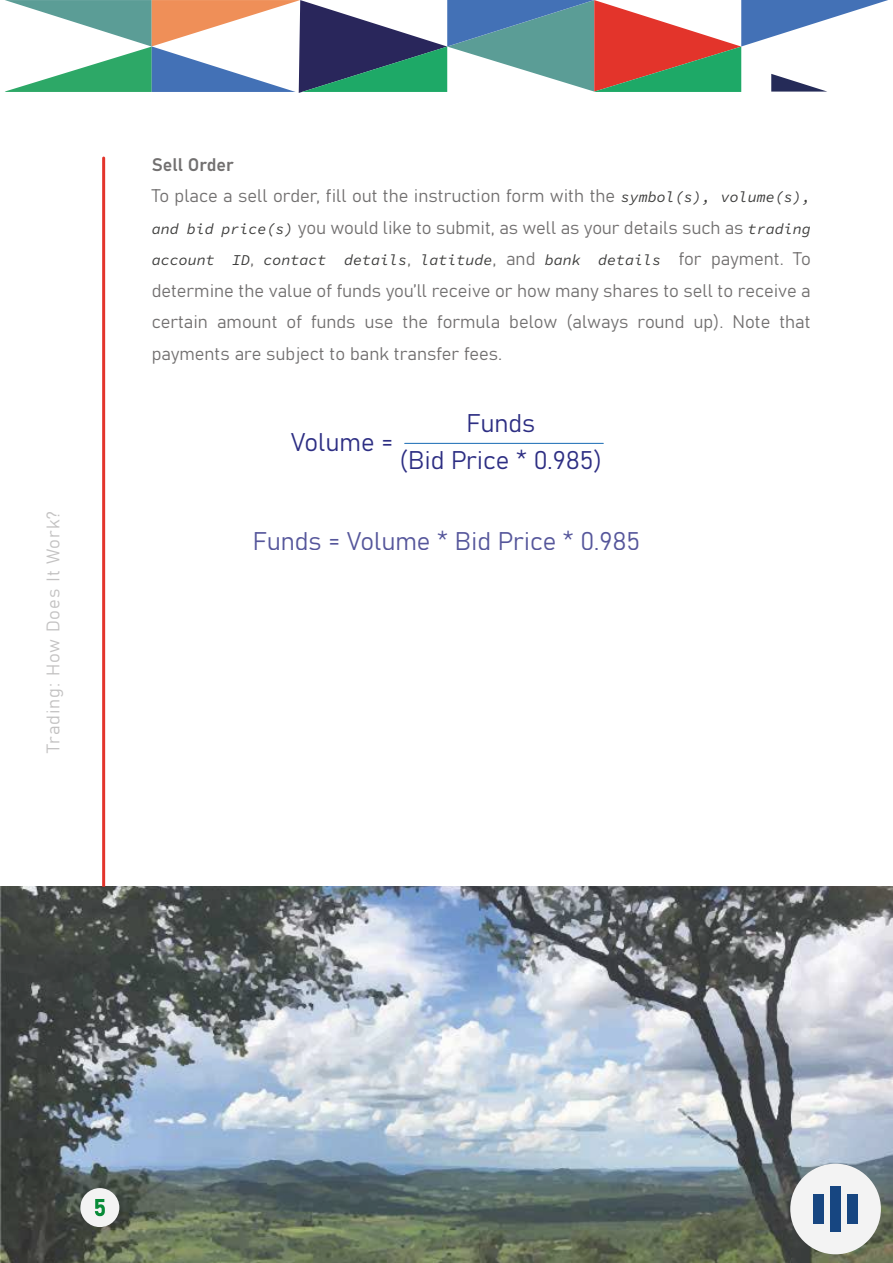
<style>
.page{position:relative;width:893px;height:1263px;background:#fff}
.page>*{position:absolute;margin:0;border:0;box-sizing:border-box;transform-origin:0 0}
.t1{font:25.2px/36.9px "Bahnschrift";color:#2d2e83;text-align:center}
.t2{font:18px/31.5px "Bahnschrift";color:#727070}
.t3{font:18px "Bahnschrift";letter-spacing:.05em;color:#c3c2c2}
.t4{font:italic 15px "Source Code Variable";color:#3c3c3b}
.s1{font-family:"Source Code Variable";font-style:italic;font-size:15px;color:#3c3c3b}
.s2{font-family:"Bahnschrift";font-style:normal;font-size:18px;color:#727070}
</style>
<div class="page">
<hr style="left:405px;top:443px;width:198px;height:1px;background:#1d71b8">
<img style="left:1px;top:887px;width:892px;height:376px">
<svg style="left:5px;top:0;width:883px;height:93px"></svg>
<div style="left:790px;top:1164px;width:91px;height:90px;background:#f3f3f3;border-radius:50%"></div>
<div style="left:813px;top:1194px;width:10px;height:30px;background:#174681"></div>
<div style="left:848px;top:1194px;width:10px;height:30px;background:#174681"></div>
<div style="left:830px;top:1186px;width:11px;height:46px;background:#174681"></div>
<div style="left:80px;top:1188px;width:39px;height:39px;background:#f3f3f3;border-radius:50%"></div>
<svg style="left:95px;top:1199px;width:10px;height:17px"></svg>
<svg style="left:102px;top:157px;width:3px;height:730px;background:#e43e36"></svg>
<p class="t3" style="left:39px;top:752px;width:243px;rotate:-90deg">Trading: How Does It Work?</p>
<p class="t2" style="left:152px;top:148px;width:661px">Sell Order<br>To place a sell order, fill out the instruction form with the <span class="s1">symbol(s), volume(s), and bid price(s)</span> you would like to submit, as well as your details such as <span class="s1">trading</span></p>
<p class="t4" style="left:152px;top:249px;width:661px">account ID<span class="s2">,</span> contact details<span class="s2">,</span> latitude<span class="s2">, and</span> bank details <span class="s2">for payment. To</span></p>
<p class="t2" style="left:152px;top:274px;width:661px;text-align:justify">determine the value of funds you’ll receive or how many shares to sell to receive a certain amount of funds use the formula below (always round up). Note that payments are subject to bank transfer fees.</p>
<h1 class="t1" style="left:291px;top:422px;width:104px">Volume =</h1>
<h1 class="t1" style="left:400px;top:403px;width:204px">Funds<br>(Bid Price * 0.985)</h1>
<h1 class="t1" style="left:253px;top:521px;width:389px">Funds = Volume * Bid Price * 0.985</h1>
</div>
